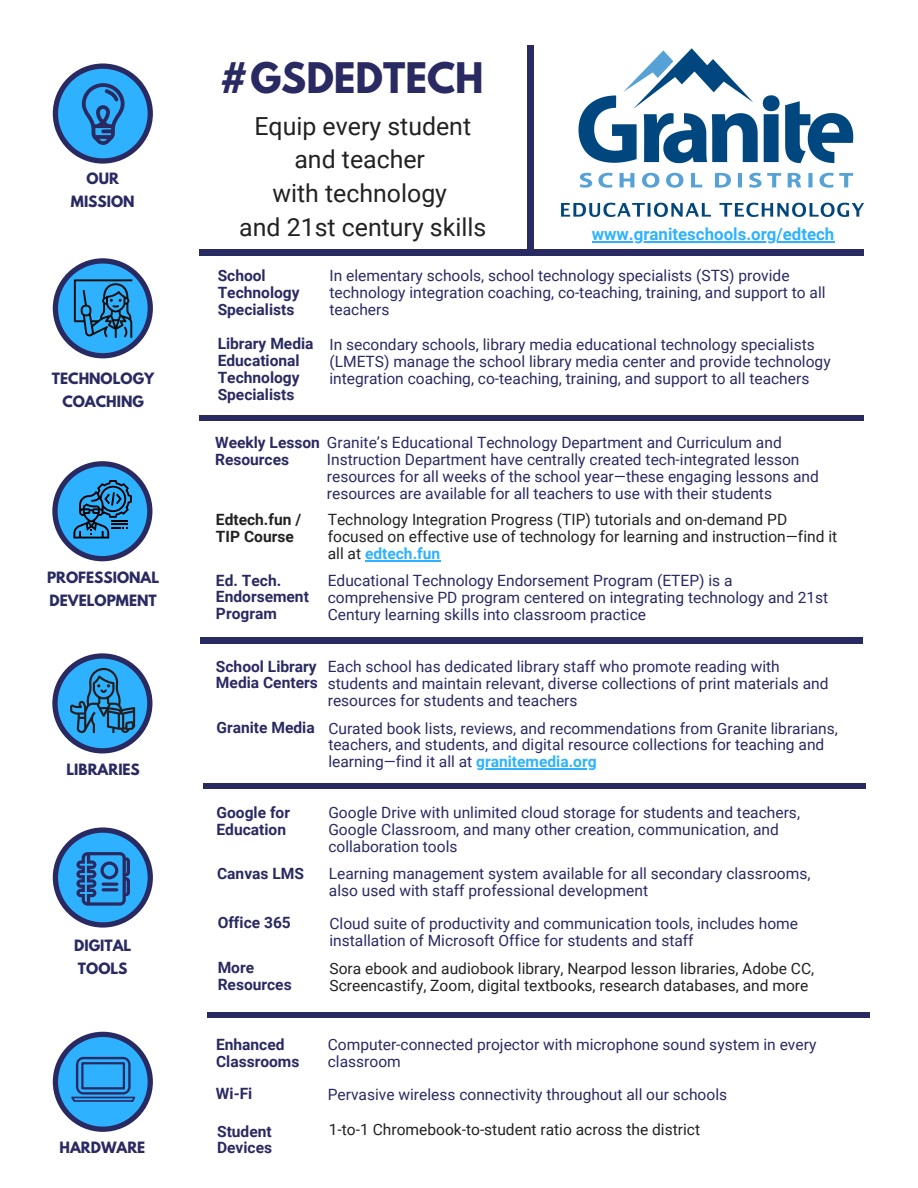
<style>
.page{position:relative;width:918px;height:1188px;background:#fff}
.page>*{position:absolute;margin:0;border:0;box-sizing:border-box;transform-origin:0 0}
.t1{font:700 37.35px "League Spartan";color:#2a2a63}
.t2{font:24.9px "Roboto";color:#222}
.t3{font:700 16.8px "Roboto";color:#2eb2ff}
.t4{font:15.6px/16.8px "Roboto";color:#2a2a63}
.t5{font:15.6px/16.8px "Roboto";color:#222}
.t6{font:700 15.6px/16.8px "Roboto";color:#2a2a63}
.t7{font:700 15.6px/16.8px "Roboto";color:#222}
.t8{font:700 13.8px/23px "League Spartan";color:#2a2a63;text-align:center}
.s1{font-weight:700}
.s2{font-weight:700;color:#2eb2ff}
</style>
<div class="page">
<div style="left:199px;top:250px;width:665px;height:6px;background:#2a2a63"></div>
<svg style="left:53px;top:64px;width:100px;height:100px"></svg>
<div style="left:199px;top:415px;width:665px;height:6px;background:#2a2a63"></div>
<div style="left:200px;top:638px;width:663px;height:6px;background:#2a2a63"></div>
<div style="left:528px;top:45px;width:5px;height:209px;background:#2a2a63"></div>
<img style="left:561px;top:48px;width:303px;height:169px">
<div style="left:203px;top:783px;width:662px;height:6px;background:#2a2a63"></div>
<svg style="left:52px;top:653px;width:100px;height:100px"></svg>
<svg style="left:52px;top:461px;width:100px;height:100px"></svg>
<svg style="left:53px;top:258px;width:100px;height:100px"></svg>
<hr style="left:365px;top:560px;width:75px;height:1px;background:#2eb2ff">
<hr style="left:476px;top:768px;width:121px;height:2px;background:#2eb2ff">
<svg style="left:53px;top:828px;width:100px;height:100px"></svg>
<hr style="left:102px;top:883px;width:16px;height:3px;background:#2a2a63;border-radius:2px">
<hr style="left:102px;top:888px;width:16px;height:3px;background:#2a2a63;border-radius:2px">
<hr style="left:592px;top:241px;width:242px;height:1px;background:#2eb2ff">
<div style="left:207px;top:1012px;width:663px;height:6px;background:#2a2a63"></div>
<svg style="left:53px;top:1032px;width:100px;height:100px"></svg>
<p class="t8" style="left:87px;top:169px;width:34px">OUR</p>
<p class="t8" style="left:71px;top:192px;width:65px">MISSION</p>
<p class="t8" style="left:52px;top:369px;width:104px">TECHNOLOGY<br>COACHING</p>
<p class="t8" style="left:47px;top:567px;width:114px">PROFESSIONAL</p>
<p class="t8" style="left:50px;top:590px;width:109px">DEVELOPMENT</p>
<p class="t8" style="left:66px;top:760px;width:75px">LIBRARIES</p>
<p class="t8" style="left:74px;top:935px;width:59px">DIGITAL</p>
<p class="t8" style="left:78px;top:958px;width:51px">TOOLS</p>
<p class="t1" style="left:219px;top:59px;width:266px">#GSDEDTECH</p>
<p class="t2" style="left:254px;top:111px;width:218px">Equip every student</p>
<p class="t2" style="left:294px;top:145px;width:132px">and teacher</p>
<p class="t2" style="left:272px;top:179px;width:176px">with technology</p>
<p class="t2" style="left:239px;top:213px;width:249px">and 21st century skills</p>
<p class="t3" style="left:592px;top:224px;width:244px">www.graniteschools.org/edtech</p>
<p class="t6" style="left:218px;top:267px;width:83px">School<br>Technology<br>Specialists</p>
<p class="t4" style="left:329px;top:268px;width:498px">In elementary schools, school technology specialists (STS) provide technology integration coaching, co-teaching, training, and support to all teachers</p>
<p class="t6" style="left:218px;top:336px;width:97px">Library Media<br>Educational<br>Technology<br>Specialists</p>
<p class="t4" style="left:329px;top:336px;width:503px">In secondary schools, library media educational technology specialists (LMETS) manage the school library media center and provide technology integration coaching, co-teaching, training, and support to all teachers</p>
<p class="t4" style="left:215px;top:435px;width:568px;line-height:16.2px"><span class="s1">Weekly Lesson</span> Granite’s Educational Technology Department and Curriculum and<br><span class="s1">Resources</span></p>
<p class="t4" style="left:327px;top:451px;width:494px">Instruction Department have centrally created tech-integrated lesson resources for all weeks of the school year—these engaging lessons and resources are available for all teachers to use with their students</p>
<p class="t7" style="left:216px;top:511px;width:87px">Edtech.fun /<br>TIP Course</p>
<p class="t5" style="left:328px;top:512px;width:511px">Technology Integration Progress (TIP) tutorials and on-demand PD focused on effective use of technology for learning and instruction—find it all at <span class="s2">edtech.fun</span></p>
<p class="t6" style="left:216px;top:572px;width:94px">Ed. Tech.<br>Endorsement<br>Program</p>
<p class="t4" style="left:328px;top:572px;width:502px">Educational Technology Endorsement Program (ETEP) is a comprehensive PD program centered on integrating technology and 21st<br>Century learning skills into classroom practice</p>
<p class="t6" style="left:216px;top:658px;width:103px">School Library<br>Media Centers</p>
<p class="t4" style="left:328px;top:659px;width:502px">Each school has dedicated library staff who promote reading with students and maintain relevant, diverse collections of print materials and resources for students and teachers</p>
<p class="t6" style="left:217px;top:719px;width:100px">Granite Media</p>
<p class="t4" style="left:328px;top:720px;width:511px">Curated book lists, reviews, and recommendations from Granite librarians, teachers, and students, and digital resource collections for teaching and learning—find it all at <span class="s2">granitemedia.org</span></p>
<p class="t6" style="left:217px;top:804px;width:75px">Google for<br>Education</p>
<p class="t4" style="left:328px;top:805px;width:473px">Google Drive with unlimited cloud storage for students and teachers,<br>Google Classroom, and many other creation, communication, and collaboration tools</p>
<p class="t6" style="left:217px;top:865px;width:88px">Canvas LMS</p>
<p class="t4" style="left:329px;top:866px;width:483px">Learning management system available for all secondary classrooms, also used with staff professional development</p>
<p class="t6" style="left:218px;top:914px;width:75px">Office 365</p>
<p class="t4" style="left:329px;top:915px;width:470px">Cloud suite of productivity and communication tools, includes home installation of Microsoft Office for students and staff</p>
<p class="t6" style="left:218px;top:959px;width:76px">More<br>Resources</p>
<p class="t5" style="left:329px;top:960px;width:486px">Sora ebook and audiobook library, Nearpod lesson libraries, Adobe CC,<br>Screencastify, Zoom, digital textbooks, research databases, and more</p>
<p class="t6" style="left:216px;top:1036px;width:85px">Enhanced<br>Classrooms</p>
<p class="t4" style="left:328px;top:1036px;width:490px">Computer-connected projector with microphone sound system in every classroom</p>
<p class="t6" style="left:216px;top:1086px;width:38px">Wi-Fi</p>
<p class="t4" style="left:328px;top:1086px;width:401px">Pervasive wireless connectivity throughout all our schools</p>
<p class="t6" style="left:217px;top:1123px;width:56px">Student</p>
<p class="t5" style="left:329px;top:1122px;width:373px">1-to-1 Chromebook-to-student ratio across the district</p>
<p class="t8" style="left:60px;top:1138px;width:87px">HARDWARE</p>
<p class="t6" style="left:217px;top:1140px;width:57px">Devices</p>
</div>
